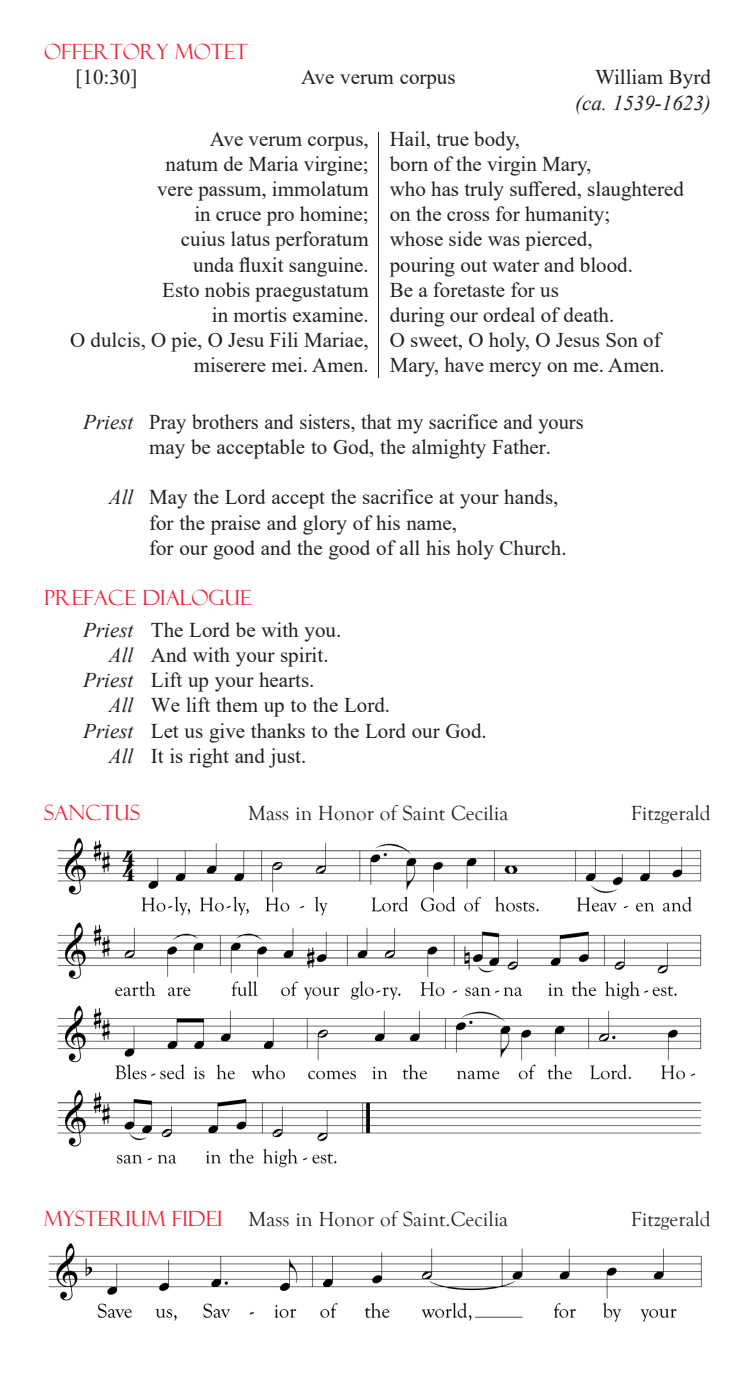
<style>
.page{position:relative;width:756px;height:1386px;background:#fff}
.page>*{position:absolute;margin:0;border:0;box-sizing:border-box;transform-origin:0 0}
.t1{font:21px/25.2px "Times New Roman";color:#231f20}
.t2{font:21px "Goudy Old Style T";color:#231f20}
.t3{font:21px "Felix Titling";color:#ee2839}
.t4{font:italic 21px "Times New Roman";color:#231f20}
.s1{font-style:italic}
.s2{font-family:"Felix Titling";color:#ee2839}
</style>
<div class="page">
<hr style="left:378px;top:132px;width:1px;height:246px;background:#231f20">
<img style="left:57px;top:837px;width:645px;height:331px">
<img style="left:48px;top:1243px;width:654px;height:79px">
<p class="t3" style="left:44px;top:40px;width:205px">OFFERTORY MOTET</p>
<p class="t1" style="left:76px;top:64px;width:63px">[10:30]</p>
<p class="t1" style="left:301px;top:64px;width:156px">Ave verum corpus</p>
<p class="t1" style="left:595px;top:64px;width:117px">William Byrd</p>
<p class="t4" style="left:575px;top:88px;width:137px">(ca. 1539-1623)</p>
<p class="t1" style="left:210px;top:125px;width:160px">Ave verum corpus,</p>
<p class="t1" style="left:166px;top:151px;width:205px">natum de Maria virgine;</p>
<p class="t1" style="left:157px;top:176px;width:213px">vere passum, immolatum</p>
<p class="t1" style="left:194px;top:201px;width:176px">in cruce pro homine;</p>
<p class="t1" style="left:181px;top:226px;width:189px">cuius latus perforatum</p>
<p class="t1" style="left:193px;top:251px;width:177px">unda fluxit sanguine.</p>
<p class="t1" style="left:162px;top:277px;width:208px">Esto nobis praegustatum</p>
<p class="t1" style="left:212px;top:302px;width:158px">in mortis examine.</p>
<p class="t1" style="left:70px;top:327px;width:300px">O dulcis, O pie, O Jesu Fili Mariae,</p>
<p class="t1" style="left:194px;top:352px;width:176px">miserere mei. Amen.</p>
<p class="t1" style="left:390px;top:125px;width:132px">Hail, true body,</p>
<p class="t1" style="left:390px;top:151px;width:203px">born of the virgin Mary,</p>
<p class="t1" style="left:390px;top:176px;width:296px">who has truly suffered, slaughtered</p>
<p class="t1" style="left:390px;top:201px;width:222px">on the cross for humanity;</p>
<p class="t1" style="left:390px;top:226px;width:204px">whose side was pierced,</p>
<p class="t1" style="left:390px;top:251px;width:245px">pouring out water and blood.</p>
<p class="t1" style="left:390px;top:277px;width:171px">Be a foretaste for us</p>
<p class="t1" style="left:390px;top:302px;width:226px">during our ordeal of death.</p>
<p class="t1" style="left:390px;top:327px;width:277px">O sweet, O holy, O Jesus Son of<br>Mary, have mercy on me. Amen.</p>
<p class="t1" style="left:83px;top:409px;width:502px"><span class="s1">Priest</span> Pray brothers and sisters, that my sacrifice and yours</p>
<p class="t1" style="left:149px;top:434px;width:403px">may be acceptable to God, the almighty Father.</p>
<p class="t1" style="left:109px;top:484px;width:451px"><span class="s1">All</span> May the Lord accept the sacrifice at your hands,</p>
<p class="t1" style="left:149px;top:509px;width:310px">for the praise and glory of his name,</p>
<p class="t1" style="left:149px;top:535px;width:419px">for our good and the good of all his holy Church.</p>
<p class="t3" style="left:44px;top:585px;width:209px">PREFACE DIALOGUE</p>
<p class="t1" style="left:83px;top:616px;width:260px"><span class="s1">Priest</span> The Lord be with you.</p>
<p class="t1" style="left:109px;top:642px;width:221px"><span class="s1">All</span> And with your spirit.</p>
<p class="t1" style="left:83px;top:667px;width:233px"><span class="s1">Priest</span> Lift up your hearts.</p>
<p class="t1" style="left:109px;top:692px;width:283px"><span class="s1">All</span> We lift them up to the Lord.</p>
<p class="t1" style="left:83px;top:717px;width:405px"><span class="s1">Priest</span> Let us give thanks to the Lord our God.</p>
<p class="t1" style="left:109px;top:742px;width:199px"><span class="s1">All</span> It is right and just.</p>
<p class="t3" style="left:44px;top:801px;width:98px">SANCTUS</p>
<p class="t2" style="left:248px;top:802px;width:262px">Mass in Honor of Saint Cecilia</p>
<p class="t2" style="left:631px;top:802px;width:81px">Fitzgerald</p>
<p class="t2" style="left:44px;top:1208px;width:466px"><span class="s2">MYSTERIUM FIDEI</span> Mass in Honor of Saint.Cecilia</p>
<p class="t2" style="left:631px;top:1208px;width:81px">Fitzgerald</p>
</div>
